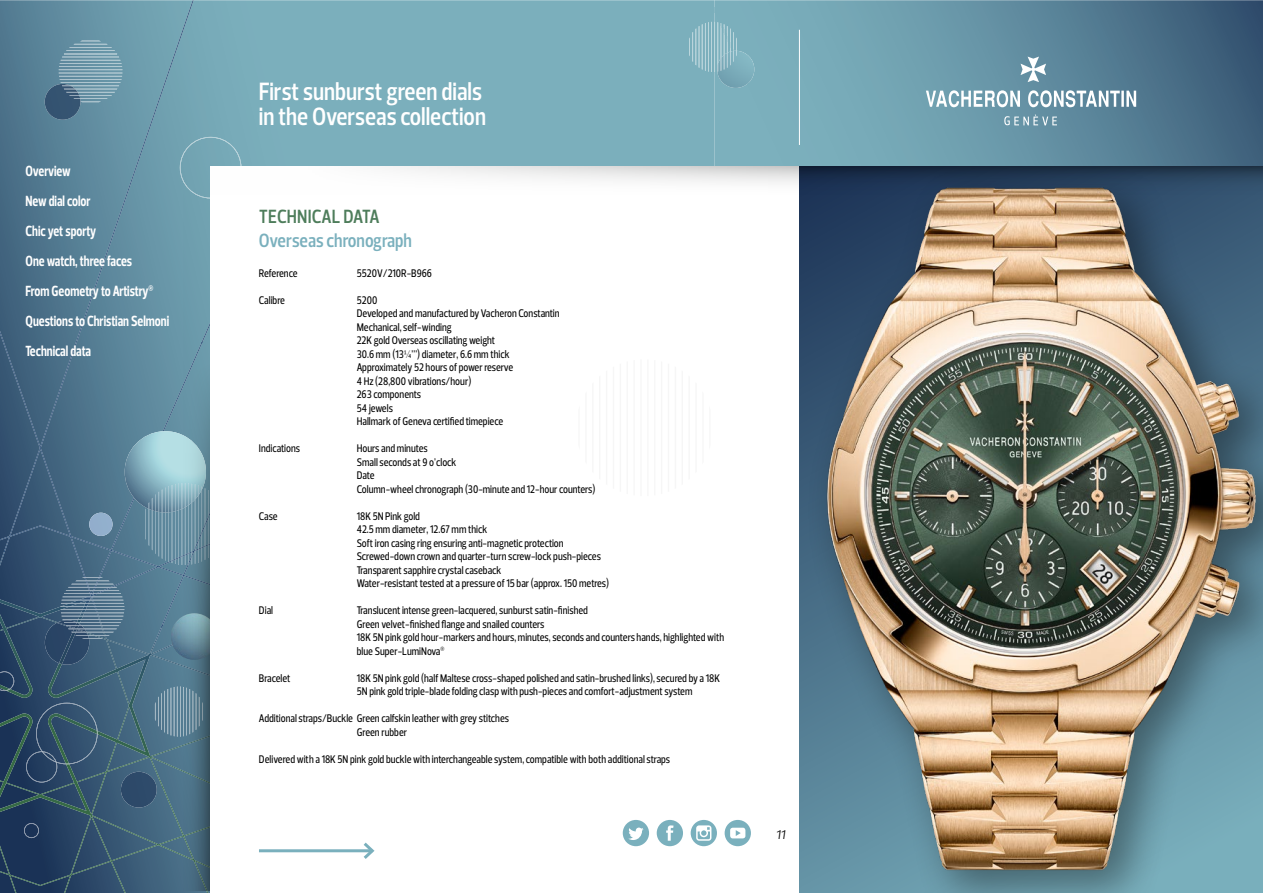
<style>
.page{position:relative;width:1263px;height:893px;background:#fff}
.page>*{position:absolute;margin:0;border:0;box-sizing:border-box;transform-origin:0 0}
.t1{font:600 25.5px/25.5px "Prelo Condensed";color:#fff}
.t2{font:600 19.5px "Prelo Condensed";color:#7ab0bd}
.t3{font:600 19.5px "Prelo Condensed";color:#4e7d5b}
.t4{font:700 15px/30px "Prelo Condensed";color:#fff;scale:.9 1}
.t5{font:italic 12.75px "Prelo";color:#000}
.t6{font:500 11.25px/13.5px "Prelo Condensed";color:#000}
</style>
<div class="page">
<div style="left:236px;top:0;width:478px;height:166px;background:#7bafbc"></div>
<svg style="left:714px;top:0;width:549px;height:166px;background:#628fa2"></svg>
<svg style="left:0;top:0;width:236px;height:893px;background:#4d738a"></svg>
<svg style="left:24px;top:823px;width:15px;height:15px"></svg>
<svg style="left:26px;top:703px;width:72px;height:79px;background:#34526b"></svg>
<svg style="left:180px;top:137px;width:61px;height:53px;background:#77a7b5"></svg>
<div style="left:121px;top:772px;width:36px;height:36px;background:#2d4a6a;border-radius:18px"></div>
<div style="left:89px;top:513px;width:24px;height:23px;background:#92afcd;border-radius:12px"></div>
<svg style="left:155px;top:686px;width:8px;height:51px"></svg>
<svg style="left:0;top:671px;width:14px;height:20px"></svg>
<svg style="left:45px;top:577px;width:79px;height:88px;background:#4d6a84"></svg>
<svg style="left:66px;top:41px;width:49px;height:10px"></svg>
<hr style="left:64px;top:53px;width:53px;height:1px;background:#a3bec9">
<svg style="left:45px;top:57px;width:77px;height:63px;background:#688da0"></svg>
<img style="left:717px;top:51px;width:37px;height:37px">
<svg style="left:689px;top:22px;width:48px;height:50px;background:#8ebac5"></svg>
<svg style="left:125px;top:431px;width:38px;height:134px;background:#6e96a9"></svg>
<svg style="left:926px;top:57px;width:210px;height:68px;background:#779dae"></svg>
<svg style="left:163px;top:190px;width:47px;height:701px;background:#648c9d"></svg>
<div style="left:210px;top:166px;width:1052px;height:727px;background:#fff"></div>
<svg style="left:385px;top:166px;width:414px;height:17px"></svg>
<svg style="left:623px;top:820px;width:26px;height:26px"></svg>
<svg style="left:657px;top:820px;width:26px;height:26px"></svg>
<svg style="left:725px;top:820px;width:26px;height:26px"></svg>
<svg style="left:691px;top:820px;width:26px;height:26px"></svg>
<hr style="left:799px;top:30px;width:1px;height:115px;background:#fff">
<img style="left:799px;top:214px;width:464px;height:679px">
<svg style="left:799px;top:166px;width:464px;height:48px;background:#465261"></svg>
<hr style="left:259px;top:849px;width:113px;height:3px;background:#7ab0bd">
<svg style="left:360px;top:842px;width:15px;height:17px"></svg>
<h3 class="t4" style="left:26px;top:156px;width:161px">Overview<br>New dial color<br>Chic yet sporty<br>One watch, three faces<br>From Geometry to Artistry<sup>®<br></sup>Questions to Christian Selmoni<br>Technical data</h3>
<h1 class="t1" style="left:259px;top:79px;width:229px">First sunburst green dials in the Overseas collection</h1>
<p class="t3" style="left:259px;top:205px;width:122px">TECHNICAL DATA</p>
<p class="t2" style="left:259px;top:228px;width:154px">Overseas chronograph</p>
<p class="t6" style="left:259px;top:266px;width:40px">Reference</p>
<p class="t6" style="left:357px;top:266px;width:77px">5520V/210R-B966</p>
<p class="t6" style="left:259px;top:293px;width:28px">Calibre</p>
<p class="t6" style="left:357px;top:293px;width:22px">5200</p>
<p class="t6" style="left:357px;top:307px;width:204px">Developed and manufactured by Vacheron Constantin</p>
<p class="t6" style="left:357px;top:320px;width:96px">Mechanical, self-winding</p>
<p class="t6" style="left:357px;top:334px;width:140px">22K gold Overseas oscillating weight</p>
<p class="t6" style="left:357px;top:347px;width:154px">30.6 mm (13¼’’’) diameter, 6.6 mm thick</p>
<p class="t6" style="left:357px;top:361px;width:158px">Approximately 52 hours of power reserve</p>
<p class="t6" style="left:357px;top:374px;width:116px">4 Hz (28,800 vibrations/hour)</p>
<p class="t6" style="left:357px;top:388px;width:66px">263 components</p>
<p class="t6" style="left:357px;top:401px;width:38px">54 jewels</p>
<p class="t6" style="left:357px;top:415px;width:148px">Hallmark of Geneva certified timepiece</p>
<p class="t6" style="left:259px;top:442px;width:43px">Indications</p>
<p class="t6" style="left:357px;top:442px;width:73px">Hours and minutes</p>
<p class="t6" style="left:357px;top:455px;width:101px">Small seconds at 9 o’clock</p>
<p class="t6" style="left:357px;top:469px;width:19px">Date</p>
<p class="t6" style="left:357px;top:482px;width:240px">Column-wheel chronograph (30-minute and 12-hour counters)</p>
<p class="t6" style="left:259px;top:509px;width:20px">Case</p>
<p class="t6" style="left:357px;top:509px;width:65px">18K 5N Pink gold</p>
<p class="t6" style="left:357px;top:523px;width:132px">42.5 mm diameter, 12.67 mm thick</p>
<p class="t6" style="left:357px;top:536px;width:208px">Soft iron casing ring ensuring anti-magnetic protection</p>
<p class="t6" style="left:357px;top:550px;width:246px">Screwed-down crown and quarter-turn screw-lock push-pieces</p>
<p class="t6" style="left:357px;top:563px;width:146px">Transparent sapphire crystal caseback</p>
<p class="t6" style="left:357px;top:577px;width:254px">Water-resistant tested at a pressure of 15 bar (approx. 150 metres)</p>
<p class="t6" style="left:259px;top:604px;width:16px">Dial</p>
<p class="t6" style="left:357px;top:604px;width:233px">Translucent intense green-lacquered, sunburst satin-finished</p>
<p class="t6" style="left:357px;top:617px;width:189px">Green velvet-finished flange and snailed counters</p>
<p class="t6" style="left:357px;top:631px;width:369px">18K 5N pink gold hour-markers and hours, minutes, seconds and counters hands, highlighted with blue Super-LumiNova<sup>®</sup></p>
<p class="t6" style="left:259px;top:671px;width:33px">Bracelet</p>
<p class="t6" style="left:357px;top:671px;width:365px">18K 5N pink gold (half Maltese cross-shaped polished and satin-brushed links), secured by a 18K<br>5N pink gold triple-blade folding clasp with push-pieces and comfort-adjustment system</p>
<p class="t6" style="left:259px;top:712px;width:252px">Additional straps/Buckle Green calfskin leather with grey stitches</p>
<p class="t6" style="left:357px;top:725px;width:52px">Green rubber</p>
<p class="t6" style="left:259px;top:752px;width:413px">Delivered with a 18K 5N pink gold buckle with interchangeable system, compatible with both additional straps</p>
<p class="t5" style="left:776px;top:826px;width:11px">11</p>
</div>
